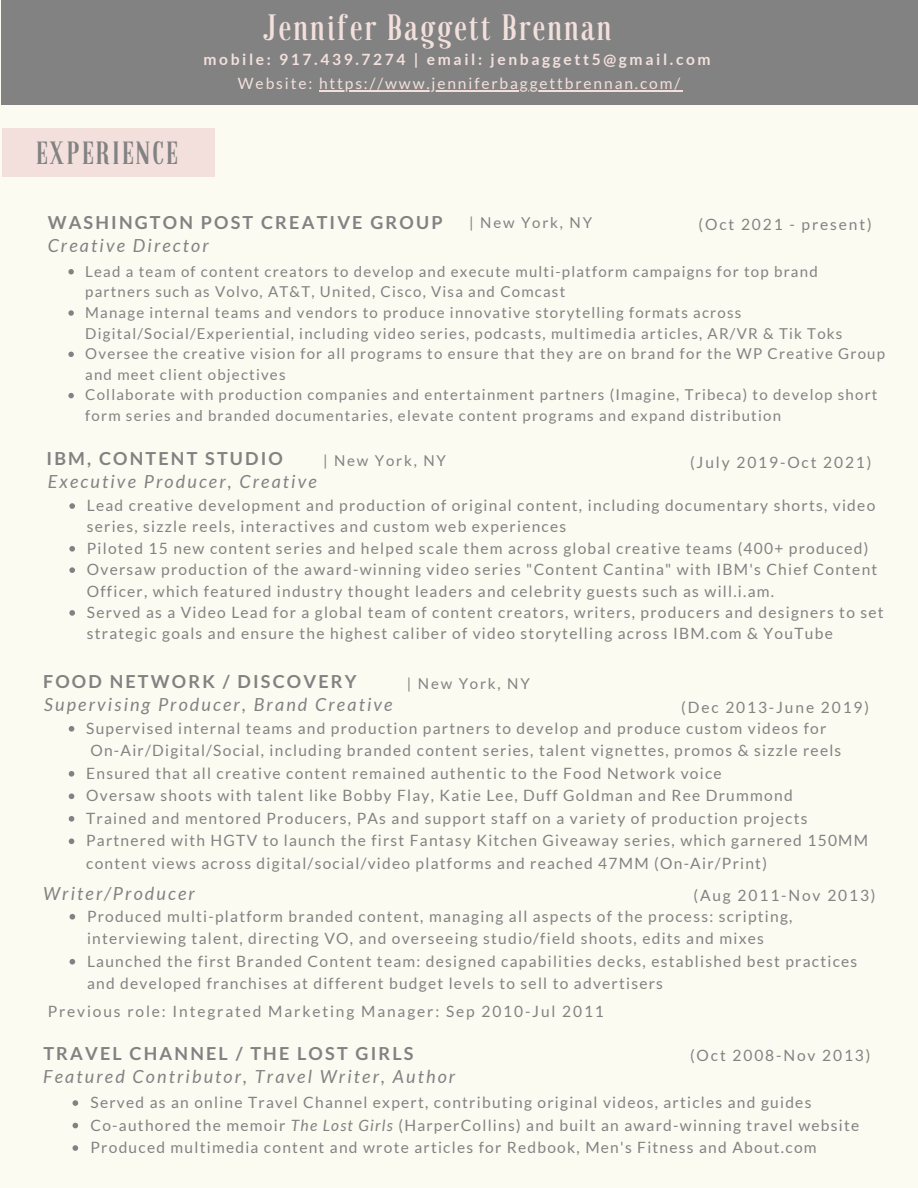
<style>
.page{position:relative;width:918px;height:1188px;background:#fbfbf2}
.page>*{position:absolute;margin:0;border:0;box-sizing:border-box;transform-origin:0 0}
.t1{font:35.85px "Granaina limpia";letter-spacing:.05em;color:#f3e0dc}
.t2{font:31.5px "Granaina limpia";letter-spacing:.05em;color:#828282}
.t3{font:italic 18px "Lato";letter-spacing:.12em;color:#828282}
.t4{font:700 18px "Lato";letter-spacing:.12em;color:#828282}
.t5{font:15.6px/22.5px "Lato";letter-spacing:.08em;color:#828282}
.t6{font:15.6px "Lato";letter-spacing:.12em;color:#828282}
.t7{font:700 15.6px "Lato";letter-spacing:.17em;color:#f3e0dc}
.t8{font:15.6px "Lato";letter-spacing:.12em;color:#f3e0dc}
.t9{font:15px/20.7px "Lato";letter-spacing:.08em;color:#828282}
.t10{font:15px "Lato";letter-spacing:.12em;color:#828282}
.s1{font-style:italic}
</style>
<div class="page">
<div style="left:2px;top:0;width:916px;height:105px;background:#828282"></div>
<svg style="left:69px;top:726px;width:5px;height:6px"></svg>
<svg style="left:69px;top:771px;width:5px;height:6px"></svg>
<svg style="left:69px;top:793px;width:5px;height:6px"></svg>
<svg style="left:69px;top:816px;width:5px;height:6px"></svg>
<svg style="left:69px;top:838px;width:5px;height:6px"></svg>
<svg style="left:70px;top:914px;width:5px;height:6px"></svg>
<svg style="left:70px;top:959px;width:5px;height:6px"></svg>
<svg style="left:73px;top:1100px;width:5px;height:6px"></svg>
<svg style="left:73px;top:1123px;width:5px;height:5px"></svg>
<svg style="left:73px;top:1145px;width:5px;height:6px"></svg>
<div style="left:2px;top:128px;width:212px;height:49px;background:#f3e0dc"></div>
<hr style="left:319px;top:90px;width:363px;height:1px;background:#f3e0dc">
<svg style="left:69px;top:503px;width:6px;height:6px"></svg>
<svg style="left:69px;top:546px;width:6px;height:6px"></svg>
<svg style="left:69px;top:567px;width:6px;height:6px"></svg>
<svg style="left:69px;top:610px;width:6px;height:6px"></svg>
<svg style="left:68px;top:269px;width:6px;height:5px"></svg>
<svg style="left:68px;top:310px;width:6px;height:6px"></svg>
<svg style="left:68px;top:352px;width:6px;height:5px"></svg>
<svg style="left:68px;top:393px;width:6px;height:5px"></svg>
<h1 class="t1" style="left:263px;top:13px;width:350px">Jennifer Baggett Brennan</h1>
<p class="t7" style="left:203px;top:50px;width:509px">mobile: 917.439.7274 | email: jenbaggett5@gmail.com</p>
<h2 class="t2" style="left:36px;top:141px;width:143px">EXPERIENCE</h2>
<p class="t8" style="left:238px;top:74px;width:444px">Website: https://www.jenniferbaggettbrennan.com/</p>
<p class="t4" style="left:48px;top:211px;width:396px">WASHINGTON POST CREATIVE GROUP</p>
<p class="t10" style="left:469px;top:213px;width:124px">| New York, NY</p>
<p class="t6" style="left:699px;top:214px;width:175px">(Oct 2021 - present)</p>
<p class="t3" style="left:48px;top:235px;width:163px">Creative Director</p>
<p class="t9" style="left:85px;top:260px;width:801px">Lead a team of content creators to develop and execute multi-platform campaigns for top brand partners such as Volvo, AT&amp;T, United, Cisco, Visa and Comcast<br>Manage internal teams and vendors to produce innovative storytelling formats across Digital/Social/Experiential, including video series, podcasts, multimedia articles, AR/VR &amp; Tik Toks Oversee the creative vision for all programs to ensure that they are on brand for the WP Creative Group and meet client objectives<br>Collaborate with production companies and entertainment partners (Imagine, Tribeca) to develop short form series and branded documentaries, elevate content programs and expand distribution</p>
<p class="t4" style="left:47px;top:447px;width:238px">IBM, CONTENT STUDIO</p>
<p class="t10" style="left:323px;top:451px;width:124px">| New York, NY</p>
<p class="t6" style="left:690px;top:452px;width:183px">(July 2019-Oct 2021)</p>
<p class="t3" style="left:48px;top:470px;width:271px">Executive Producer, Creative</p>
<p class="t5" style="left:87px;top:494px;width:798px;line-height:21.3px">Lead creative development and production of original content, including documentary shorts, video series, sizzle reels, interactives and custom web experiences<br>Piloted 15 new content series and helped scale them across global creative teams (400+ produced)<br>Oversaw production of the award-winning video series "Content Cantina" with IBM's Chief Content Officer, which featured industry thought leaders and celebrity guests such as will.i.am.<br>Served as a Video Lead for a global team of content creators, writers, producers and designers to set strategic goals and ensure the highest caliber of video storytelling across IBM.com &amp; YouTube</p>
<p class="t4" style="left:43px;top:670px;width:315px">FOOD NETWORK / DISCOVERY</p>
<p class="t10" style="left:407px;top:674px;width:124px">| New York, NY</p>
<p class="t3" style="left:44px;top:693px;width:350px">Supervising Producer, Brand Creative</p>
<p class="t6" style="left:681px;top:698px;width:189px">(Dec 2013-June 2019)</p>
<p class="t5" style="left:86px;top:717px;width:784px">Supervised internal teams and production partners to develop and produce custom videos for On-Air/Digital/Social, including branded content series, talent vignettes, promos &amp; sizzle reels Ensured that all creative content remained authentic to the Food Network voice<br>Oversaw shoots with talent like Bobby Flay, Katie Lee, Duff Goldman and Ree Drummond<br>Trained and mentored Producers, PAs and support staff on a variety of production projects Partnered with HGTV to launch the first Fantasy Kitchen Giveaway series, which garnered 150MM content views across digital/social/video platforms and reached 47MM (On-Air/Print)</p>
<p class="t5" style="left:87px;top:905px;width:772px">Produced multi-platform branded content, managing all aspects of the process: scripting, interviewing talent, directing VO, and overseeing studio/field shoots, edits and mixes<br>Launched the first Branded Content team: designed capabilities decks, established best practices and developed franchises at different budget levels to sell to advertisers</p>
<p class="t3" style="left:43px;top:882px;width:153px">Writer/Producer</p>
<p class="t6" style="left:693px;top:886px;width:184px">(Aug 2011-Nov 2013)</p>
<p class="t6" style="left:48px;top:1001px;width:558px">Previous role: Integrated Marketing Manager: Sep 2010-Jul 2011</p>
<p class="t4" style="left:43px;top:1043px;width:372px">TRAVEL CHANNEL / THE LOST GIRLS</p>
<p class="t3" style="left:43px;top:1065px;width:414px">Featured Contributor, Travel Writer, Author</p>
<p class="t6" style="left:690px;top:1046px;width:182px">(Oct 2008-Nov 2013)</p>
<p class="t5" style="left:91px;top:1091px;width:770px">Served as an online Travel Channel expert, contributing original videos, articles and guides<br>Co-authored the memoir <span class="s1">The Lost Girls</span> (HarperCollins) and built an award-winning travel website<br>Produced multimedia content and wrote articles for Redbook, Men's Fitness and About.com</p>
</div>
